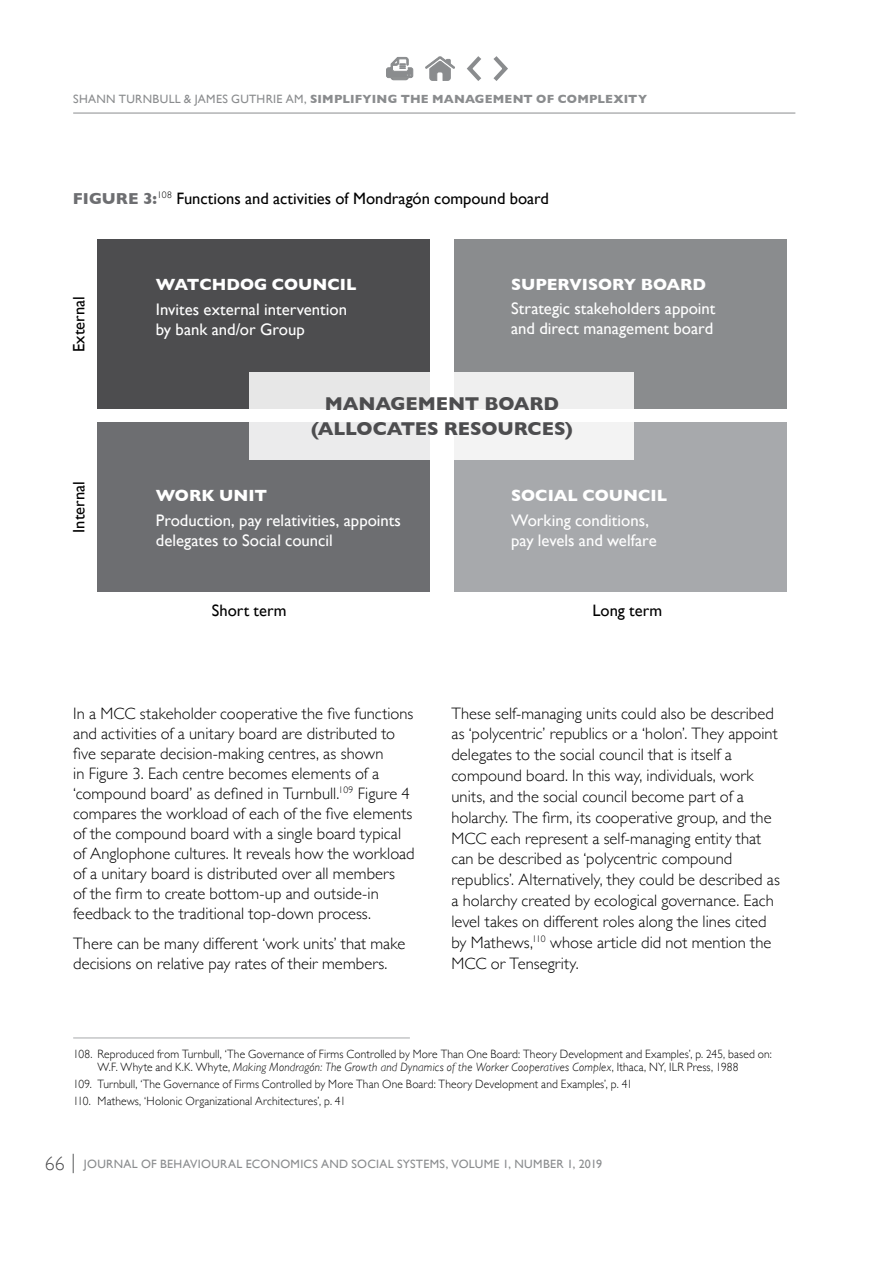
<style>
.page{position:relative;width:893px;height:1263px;background:#fff}
.page>*{position:absolute;margin:0;border:0;box-sizing:border-box;transform-origin:0 0}
.t1{font:700 18.9px/24.9px "Gill Sans";letter-spacing:-.01em;color:#4d4d4f;text-align:center}
.t2{font:16.65px/20px "Gill Sans";color:#fff}
.t3{font:300 16.5px/20.9px "Gill Sans";letter-spacing:.005em;color:#000}
.t4{font:16.5px "Gill Sans";color:#000}
.t5{font:700 16.5px "Gill Sans";color:#fff}
.t6{font:300 12px/13.5px "Gill Sans";letter-spacing:.01em;color:#000;scale:.95 1}
.t7{font:12px "Gill Sans";letter-spacing:.025em;color:#8a8c8e}
.t8{font:700 12px "Gill Sans";letter-spacing:.015em;color:#8a8c8e}
.s1{font-weight:400}
.s2{font-weight:700;font-size:16.2px;color:#6d6e71}
.s3{font-style:italic}
.s4{font-weight:300;font-size:19.8px;color:#4d4d4f}
</style>
<div class="page">
<svg style="left:73px;top:1154px;width:1px;height:19px"></svg>
<svg style="left:467px;top:56px;width:41px;height:25px"></svg>
<svg style="left:425px;top:56px;width:30px;height:25px"></svg>
<svg style="left:386px;top:57px;width:27px;height:23px"></svg>
<hr style="left:73px;top:113px;width:722px;height:1px;background:#8a8c8e">
<hr style="left:73px;top:1038px;width:337px;height:1px;background:#a7a9ac">
<div style="left:454px;top:422px;width:333px;height:170px;background:#a7a9ac"></div>
<div style="left:97px;top:422px;width:332px;height:170px;background:#6d6e71"></div>
<div style="left:454px;top:239px;width:333px;height:170px;background:#8a8c8e"></div>
<div style="left:97px;top:239px;width:332px;height:170px;background:#4d4d4f"></div>
<svg style="left:250px;top:372px;width:384px;height:88px;fill:#efefef"></svg>
<p class="t8" style="left:73px;top:89px;width:575px"><span class="s1">SHANN TURNBULL &amp; JAMES GUTHRIE AM,</span> SIMPLIFYING THE MANAGEMENT OF COMPLEXITY</p>
<p class="t4" style="left:73px;top:188px;width:478px"><span class="s2">FIGURE 3:</span><sup>108</sup> Functions and activities of Mondragón compound board</p>
<p class="t4" style="left:69px;top:352px;width:58px;rotate:-90deg">External</p>
<p class="t4" style="left:69px;top:533px;width:53px;rotate:-90deg">Internal</p>
<p class="t5" style="left:156px;top:272px;width:202px">WATCHDOG COUNCIL</p>
<p class="t2" style="left:156px;top:299px;width:193px">Invites external intervention by bank and/or Group</p>
<p class="t5" style="left:511px;top:271px;width:197px">SUPERVISORY BOARD</p>
<p class="t2" style="left:511px;top:299px;width:206px">Strategic stakeholders appoint and direct management board</p>
<p class="t1" style="left:311px;top:390px;width:263px">MANAGEMENT BOARD (ALLOCATES RESOURCES)</p>
<p class="t5" style="left:156px;top:483px;width:113px">WORK UNIT</p>
<p class="t2" style="left:156px;top:510px;width:247px">Production, pay relativities, appoints delegates to Social council</p>
<p class="t5" style="left:511px;top:483px;width:158px">SOCIAL COUNCIL</p>
<p class="t2" style="left:511px;top:510px;width:147px">Working conditions, pay levels and welfare</p>
<p class="t4" style="left:212px;top:600px;width:76px">Short term</p>
<p class="t4" style="left:592px;top:600px;width:71px">Long term</p>
<p class="t3" style="left:73px;top:702px;width:343px;line-height:20px">In a MCC stakeholder cooperative the five functions and activities of a unitary board are distributed to five separate decision-making centres, as shown<br>in Figure 3. Each centre becomes elements of a ‘compound board’ as defined in Turnbull.<sup>109</sup> Figure 4 compares the workload of each of the five elements of the compound board with a single board typical of Anglophone cultures. It reveals how the workload of a unitary board is distributed over all members<br>of the firm to create bottom-up and outside-in feedback to the traditional top-down process.</p>
<p class="t3" style="left:73px;top:932px;width:334px;line-height:20.1px">There can be many different ‘work units’ that make decisions on relative pay rates of their members.</p>
<p class="t3" style="left:451px;top:702px;width:330px">These self-managing units could also be described as ‘polycentric’ republics or a ‘holon’. They appoint delegates to the social council that is itself a compound board. In this way, individuals, work units, and the social council become part of a holarchy. The firm, its cooperative group, and the MCC each represent a self-managing entity that can be described as ‘polycentric compound republics’. Alternatively, they could be described as a holarchy created by ecological governance. Each level takes on different roles along the lines cited by Mathews,<sup>110</sup> whose article did not mention the MCC or Tensegrity.</p>
<p class="t6" style="left:98px;top:1046px;width:711px;text-indent:-24px">108. Reproduced from Turnbull, ‘The Governance of Firms Controlled by More Than One Board: Theory Development and Examples’, p. 245, based on:<br>W.F. Whyte and K.K. Whyte, <span class="s3">Making Mondragón: The Growth and Dynamics of the Worker Cooperatives Complex</span>, Ithaca, NY, ILR Press, 1988</p>
<p class="t6" style="left:73px;top:1075px;width:590px;line-height:16.8px">109. Turnbull, ‘The Governance of Firms Controlled by More Than One Board: Theory Development and Examples’, p. 41<br>110. Mathews, ‘Holonic Organizational Architectures’, p. 41</p>
<p class="t7" style="left:45px;top:1157px;width:559px"><span class="s4">66</span> JOURNAL OF BEHAVIOURAL ECONOMICS AND SOCIAL SYSTEMS, VOLUME 1, NUMBER 1, 2019</p>
</div>
